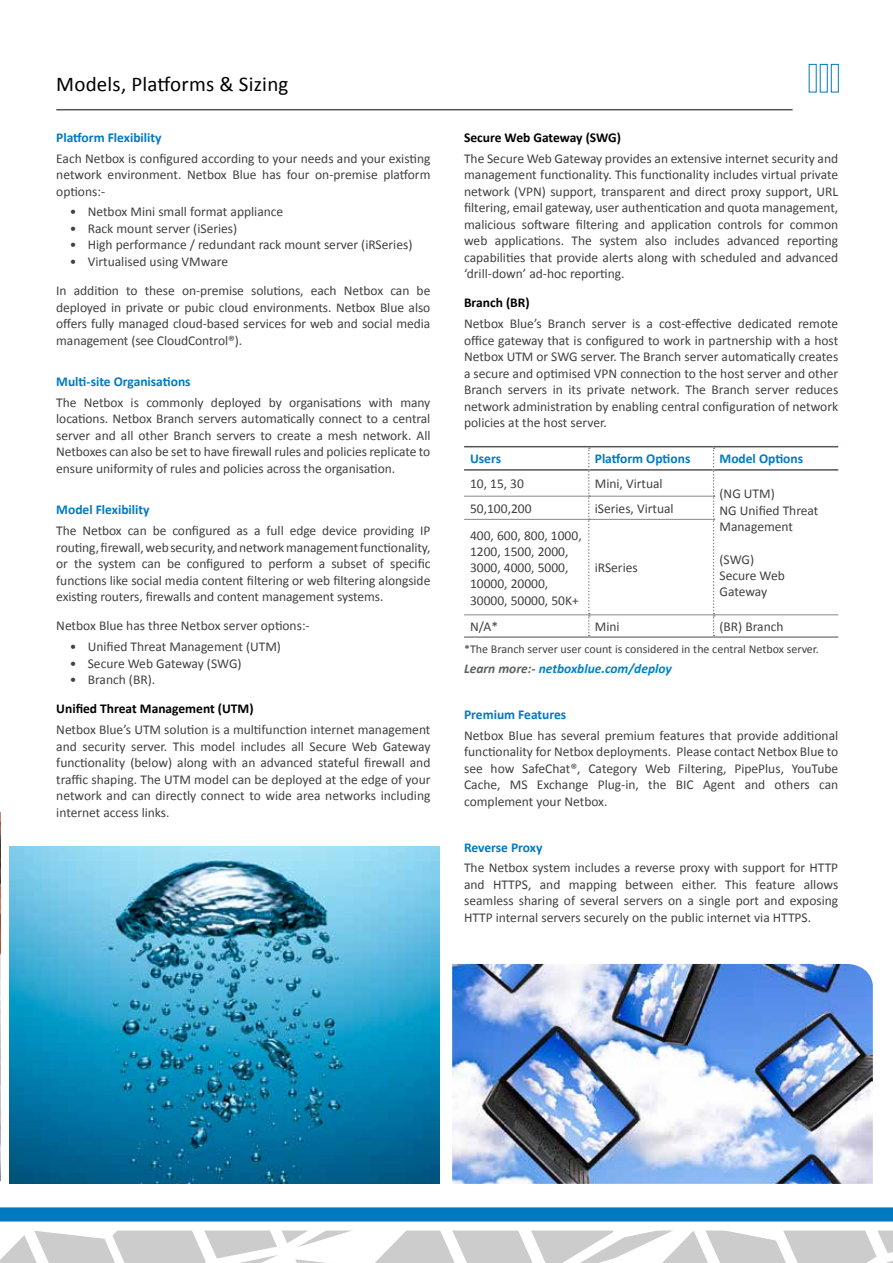
<style>
.page{position:relative;width:893px;height:1263px;background:#fff}
.page>*{position:absolute;margin:0;border:0;box-sizing:border-box;transform-origin:0 0}
.t1{font:21px "Calibri";letter-spacing:.01em;color:#000}
.t2{font:13.5px/16.5px "Calibri";color:#414042;text-align:justify}
.t3{font:700 13.5px "Calibri";color:#0079c1}
.t4{font:700 13.5px "Calibri";color:#000}
.t5{font:italic 700 13.5px "Calibri";color:#0081c6}
.t6{font:12px "Calibri";color:#414042}
.s1{color:#5c6161}
</style>
<div class="page">
<hr style="left:464px;top:446px;width:125px;height:1px;background:#4f5756">
<hr style="left:589px;top:446px;width:124px;height:1px;background:#4f5756">
<hr style="left:713px;top:446px;width:125px;height:1px;background:#4f5756">
<hr style="left:464px;top:469px;width:124px;height:2px;background:#4f5756">
<hr style="left:590px;top:469px;width:123px;height:2px;background:#4f5756">
<hr style="left:714px;top:469px;width:124px;height:2px;background:#4f5756">
<hr style="left:464px;top:636px;width:125px;height:2px;background:#878888">
<hr style="left:589px;top:636px;width:124px;height:2px;background:#878888">
<hr style="left:713px;top:636px;width:125px;height:2px;background:#878888">
<hr style="left:464px;top:496px;width:124px;height:1px;background:#878888">
<hr style="left:590px;top:496px;width:123px;height:1px;background:#878888">
<hr style="left:464px;top:519px;width:124px;height:1px;background:#878888">
<hr style="left:590px;top:519px;width:123px;height:1px;background:#878888">
<svg style="left:588px;top:447px;width:2px;height:189px"></svg>
<svg style="left:713px;top:447px;width:1px;height:189px"></svg>
<hr style="left:464px;top:614px;width:125px;height:1px;background:#878888">
<hr style="left:589px;top:614px;width:124px;height:1px;background:#878888">
<hr style="left:713px;top:614px;width:125px;height:1px;background:#878888">
<svg style="left:0;top:1207px;width:893px;height:56px"></svg>
<hr style="left:56px;top:109px;width:737px;height:1px;background:#4f5756">
<div style="left:820px;top:64px;width:8px;height:28px;border:1px solid #0079c1"></div>
<div style="left:831px;top:64px;width:8px;height:28px;border:1px solid #0079c1"></div>
<img style="left:10px;top:846px;width:429px;height:338px">
<img style="left:0;top:812px;width:1px;height:368px">
<img style="left:452px;top:964px;width:421px;height:220px">
<h1 class="t1" style="left:56px;top:71px;width:234px">Models, Platforms &amp; Sizing</h1>
<p class="t3" style="left:56px;top:129px;width:107px">Platform Flexibility</p>
<p class="t2" style="left:56px;top:150px;width:376px">Each Netbox is configured according to your needs and your existing network environment. Netbox Blue has four on-premise platform options:-</p>
<p class="t2" style="left:70px;top:204px;width:215px">• Netbox Mini small format appliance</p>
<p class="t2" style="left:70px;top:220px;width:169px">• Rack mount server (iSeries)</p>
<p class="t2" style="left:70px;top:237px;width:344px">• High performance / redundant rack mount server (iRSeries)</p>
<p class="t2" style="left:56px;top:247px;width:376px;line-height:29.2px;text-indent:14px">• Virtualised using VMware<br>In addition to these on-premise solutions, each Netbox can be</p>
<p class="t2" style="left:56px;top:299px;width:376px">deployed in private or pubic cloud environments. Netbox Blue also offers fully managed cloud-based services for web and social media management (see CloudControl®).</p>
<p class="t3" style="left:56px;top:373px;width:136px">Multi-site Organisations</p>
<p class="t2" style="left:56px;top:394px;width:376px">The Netbox is commonly deployed by organisations with many locations. Netbox Branch servers automatically connect to a central server and all other Branch servers to create a mesh network. All Netboxes can also be set to have firewall rules and policies replicate to ensure uniformity of rules and policies across the organisation.</p>
<p class="t3" style="left:56px;top:501px;width:95px">Model Flexibility</p>
<p class="t2" style="left:56px;top:522px;width:376px">The Netbox can be configured as a full edge device providing IP routing, firewall, web security, and network management functionality, or the system can be configured to perform a subset of specific functions like social media content filtering or web filtering alongside existing routers, firewalls and content management systems.</p>
<p class="t2" style="left:56px;top:618px;width:255px">Netbox Blue has three Netbox server options:-</p>
<p class="t2" style="left:70px;top:638px;width:213px">• Unified Threat Management (UTM)</p>
<p class="t2" style="left:70px;top:655px;width:173px">• Secure Web Gateway (SWG)</p>
<p class="t2" style="left:70px;top:671px;width:87px">• Branch (BR).</p>
<p class="t4" style="left:56px;top:700px;width:199px">Unified Threat Management (UTM)</p>
<p class="t2" style="left:56px;top:721px;width:376px">Netbox Blue’s UTM solution is a multifunction internet management and security server. This model includes all Secure Web Gateway functionality (below) along with an advanced stateful firewall and traffic shaping. The UTM model can be deployed at the edge of your network and can directly connect to wide area networks including internet access links.</p>
<p class="t4" style="left:464px;top:129px;width:158px">Secure Web Gateway (SWG)</p>
<p class="t2" style="left:464px;top:150px;width:376px">The Secure Web Gateway provides an extensive internet security and management functionality. This functionality includes virtual private network (VPN) support, transparent and direct proxy support, URL filtering, email gateway, user authentication and quota management, malicious software filtering and application controls for common web applications. The system also includes advanced reporting capabilities that provide alerts along with scheduled and advanced ‘drill-down’ ad-hoc reporting.</p>
<p class="t4" style="left:464px;top:294px;width:67px">Branch (BR)</p>
<p class="t2" style="left:464px;top:315px;width:376px">Netbox Blue’s Branch server is a cost-effective dedicated remote office gateway that is configured to work in partnership with a host Netbox UTM or SWG server. The Branch server automatically creates a secure and optimised VPN connection to the host server and other Branch servers in its private network. The Branch server reduces network administration by enabling central configuration of network policies at the host server.</p>
<p class="t3" style="left:470px;top:450px;width:33px">Users</p>
<p class="t3" style="left:595px;top:450px;width:97px">Platform Options</p>
<p class="t3" style="left:719px;top:450px;width:85px">Model Options</p>
<p class="t2" style="left:470px;top:475px;width:55px">10, 15, 30</p>
<p class="t2" style="left:595px;top:475px;width:69px">Mini, Virtual</p>
<p class="t2" style="left:719px;top:486px;width:100px;text-align:left">(NG UTM)<br>NG Unified Threat<br>Management</p>
<p class="t2" style="left:719px;top:551px;width:67px;text-align:left">(SWG)<br>Secure Web<br>Gateway</p>
<p class="t2" style="left:470px;top:500px;width:63px">50,100,200</p>
<p class="t2" style="left:595px;top:500px;width:80px">iSeries, Virtual</p>
<p class="t2" style="left:470px;top:527px;width:113px;text-align:left">400, 600, 800, 1000,<br>1200, 1500, 2000,<br>3000, 4000, 5000,<br>10000, 20000,<br>30000, 50000, 50K+</p>
<p class="t2" style="left:595px;top:559px;width:44px">iRSeries</p>
<p class="t2" style="left:470px;top:618px;width:30px">N/A*</p>
<p class="t2" style="left:595px;top:618px;width:26px">Mini</p>
<p class="t2" style="left:719px;top:618px;width:66px">(BR) Branch</p>
<p class="t6" style="left:464px;top:641px;width:356px">*The Branch server user count is considered in the central Netbox server.</p>
<p class="t5" style="left:464px;top:660px;width:209px"><span class="s1">Learn more:-</span> netboxblue.com/deploy</p>
<p class="t3" style="left:464px;top:706px;width:104px">Premium Features</p>
<p class="t2" style="left:464px;top:727px;width:376px">Netbox Blue has several premium features that provide additional functionality for Netbox deployments. Please contact Netbox Blue to see how SafeChat®, Category Web Filtering, PipePlus, YouTube Cache, MS Exchange Plug-in, the BIC Agent and others can complement your Netbox.</p>
<p class="t3" style="left:464px;top:838px;width:80px">Reverse Proxy</p>
<p class="t2" style="left:464px;top:860px;width:376px">The Netbox system includes a reverse proxy with support for HTTP and HTTPS, and mapping between either. This feature allows seamless sharing of several servers on a single port and exposing HTTP internal servers securely on the public internet via HTTPS.</p>
</div>
